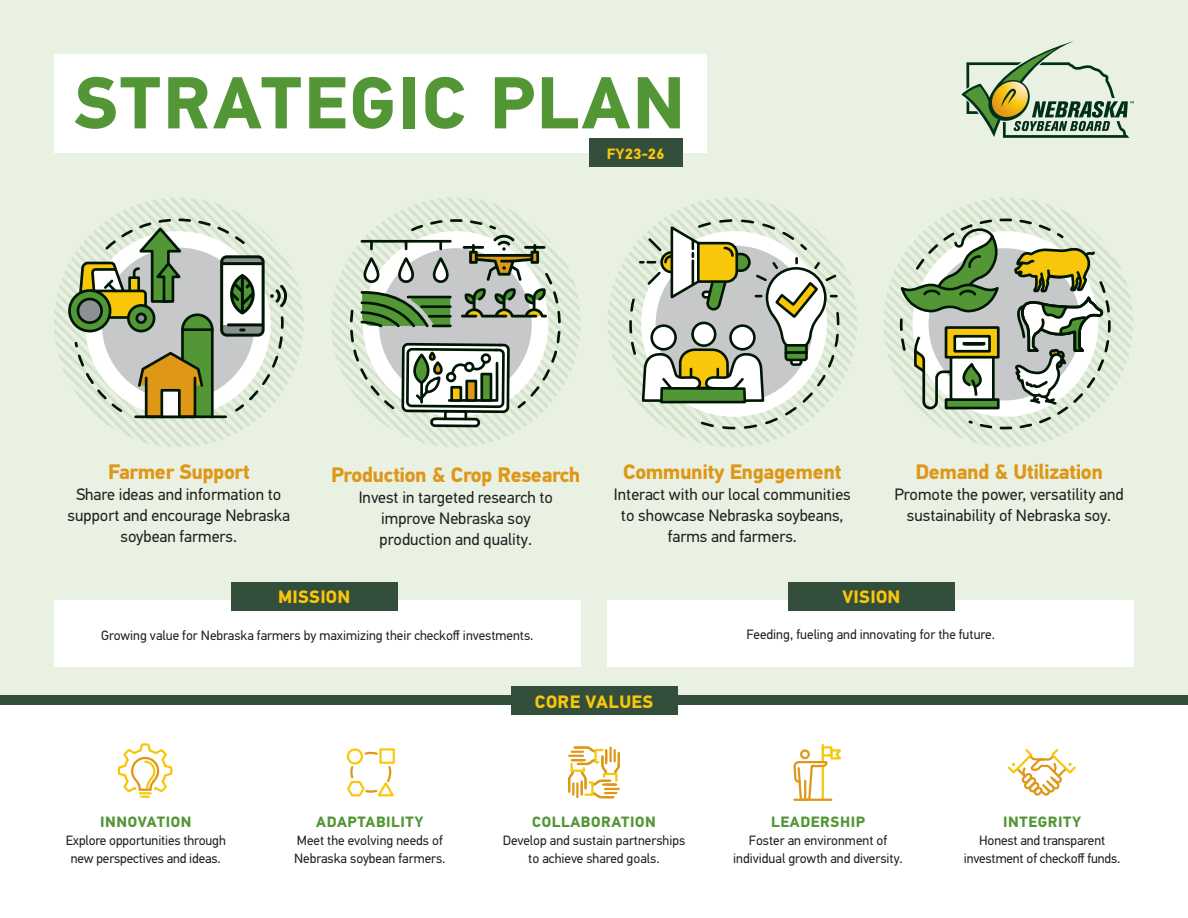
<style>
.page{position:relative;width:1188px;height:918px;background:#fff}
.page>*{position:absolute;margin:0;border:0;box-sizing:border-box;transform-origin:0 0}
.t1{font:700 73.5px "PF Din Text Pro";letter-spacing:.03em;color:#529635}
.t2{font:700 21px "PF Din Text Pro";letter-spacing:-.02em;color:#df9717}
.t3{font:700 18px "PF Din Text Pro";letter-spacing:.02em;color:#f9c709}
.t4{font:16.5px/21px "PF Din Text Pro";color:#231f20;text-align:center}
.t5{font:700 15px "PF Din Text Pro";letter-spacing:.04em;color:#529635}
.t6{font:700 15px "PF Din Text Pro";letter-spacing:.005em;color:#f9c709}
.t7{font:13.5px/18px "PF Din Text Pro";color:#231f20;text-align:center}
</style>
<div class="page">
<div style="left:0;top:0;width:1188px;height:699px;background:#e9f1e3"></div>
<div style="left:54px;top:54px;width:652px;height:98px;background:#fff"></div>
<div style="left:54px;top:600px;width:526px;height:67px;background:#fff"></div>
<div style="left:608px;top:600px;width:526px;height:67px;background:#fff"></div>
<svg style="left:961px;top:41px;width:173px;height:97px"></svg>
<svg style="left:608px;top:198px;width:249px;height:249px"></svg>
<svg style="left:54px;top:198px;width:250px;height:249px"></svg>
<svg style="left:331px;top:198px;width:250px;height:249px"></svg>
<svg style="left:884px;top:198px;width:249px;height:249px"></svg>
<svg style="left:117px;top:743px;width:56px;height:55px"></svg>
<svg style="left:364px;top:751px;width:14px;height:4px"></svg>
<div style="left:347px;top:748px;width:16px;height:17px;border:2px solid #fac80f;border-radius:50%"></div>
<div style="left:379px;top:748px;width:16px;height:16px;border:2px solid #fac80f"></div>
<svg style="left:347px;top:764px;width:47px;height:33px"></svg>
<svg style="left:568px;top:746px;width:52px;height:53px"></svg>
<svg style="left:793px;top:744px;width:48px;height:57px"></svg>
<hr style="left:795px;top:799px;width:36px;height:2px;background:#df9717">
<svg style="left:1008px;top:749px;width:68px;height:47px"></svg>
<div style="left:0;top:695px;width:1188px;height:10px;background:#344e3c"></div>
<div style="left:589px;top:139px;width:94px;height:28px;background:#344e3c"></div>
<div style="left:511px;top:687px;width:166px;height:28px;background:#344e3c"></div>
<div style="left:231px;top:582px;width:166px;height:28px;background:#344e3c"></div>
<div style="left:788px;top:582px;width:167px;height:28px;background:#344e3c"></div>
<h1 class="t1" style="left:74px;top:58px;width:612px">STRATEGIC PLAN</h1>
<p class="t6" style="left:607px;top:144px;width:59px">FY23-26</p>
<h2 class="t2" style="left:108px;top:459px;width:143px">Farmer Support</h2>
<p class="t4" style="left:68px;top:484px;width:224px">Share ideas and information to support and encourage Nebraska soybean farmers.</p>
<h2 class="t2" style="left:331px;top:462px;width:251px">Production &amp; Crop Research</h2>
<p class="t4" style="left:359px;top:487px;width:196px">Invest in targeted research to improve Nebraska soy production and quality.</p>
<h2 class="t2" style="left:623px;top:459px;width:220px">Community Engagement</h2>
<p class="t4" style="left:614px;top:484px;width:238px">Interact with our local communities to showcase Nebraska soybeans, farms and farmers.</p>
<h2 class="t2" style="left:915px;top:459px;width:189px">Demand &amp; Utilization</h2>
<p class="t4" style="left:894px;top:484px;width:231px">Promote the power, versatility and sustainability of Nebraska soy.</p>
<h3 class="t3" style="left:278px;top:586px;width:74px">MISSION</h3>
<h3 class="t3" style="left:842px;top:586px;width:60px">VISION</h3>
<p class="t7" style="left:101px;top:626px;width:434px">Growing value for Nebraska farmers by maximizing their checkoff investments.</p>
<p class="t7" style="left:747px;top:625px;width:250px">Feeding, fueling and innovating for the future.</p>
<p class="t5" style="left:100px;top:812px;width:93px">INNOVATION</p>
<p class="t7" style="left:66px;top:831px;width:162px">Explore opportunities through new perspectives and ideas.</p>
<p class="t5" style="left:316px;top:812px;width:109px">ADAPTABILITY</p>
<p class="t7" style="left:294px;top:831px;width:153px;text-align:left">Meet the evolving needs of<br>Nebraska soybean farmers.</p>
<h3 class="t3" style="left:535px;top:690px;width:120px">CORE VALUES</h3>
<p class="t5" style="left:532px;top:812px;width:125px">COLLABORATION</p>
<p class="t7" style="left:503px;top:831px;width:184px">Develop and sustain partnerships to achieve shared goals.</p>
<p class="t5" style="left:771px;top:812px;width:95px">LEADERSHIP</p>
<p class="t7" style="left:733px;top:831px;width:171px">Foster an environment of individual growth and diversity.</p>
<p class="t5" style="left:1003px;top:812px;width:80px">INTEGRITY</p>
<p class="t7" style="left:964px;top:831px;width:158px">Honest and transparent investment of checkoff funds.</p>
</div>
